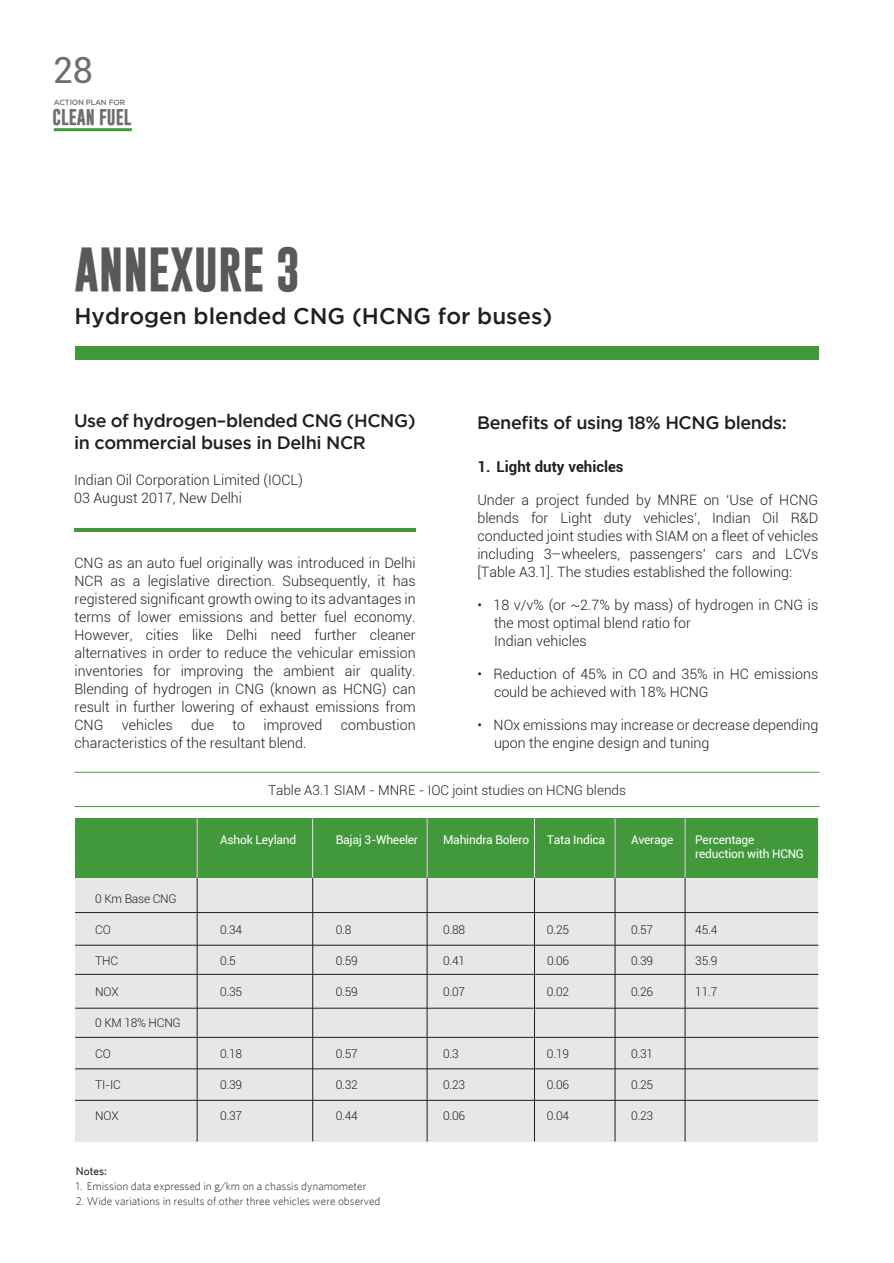
<style>
.page{position:relative;width:894px;height:1263px;background:#fff}
.page>*{position:absolute;margin:0;border:0;box-sizing:border-box;transform-origin:0 0}
.t1{font:700 45px "Gobold";color:#58595b}
.t2{font:36px "Roboto";color:#6d6e71}
.t3{font:500 22.5px "Gotham";color:#231f20}
.t4{font:500 18px/21.6px "Gotham";letter-spacing:-.025em;color:#231f20}
.t5{font:700 16.5px "Gobold";color:#6d6e71}
.t6{font:700 15px "Roboto";color:#231f20}
.t7{font:300 14.25px/18px "Roboto";color:#231f20}
.t8{font:300 13.5px "Roboto";color:#231f20}
.t9{font:300 12px "Roboto";letter-spacing:-.02em;color:#231f20}
.t10{font:12px/14.4px "Roboto";letter-spacing:-.02em;color:#fff}
.t11{font:300 11.25px "Whitney";color:#231f20}
.t12{font:500 11.25px "Whitney";color:#231f20}
.t13{font:500 7.5px "Gotham";letter-spacing:-.025em;color:#6d6e71}
</style>
<div class="page">
<hr style="left:74px;top:528px;width:341px;height:4px;background:#42993b">
<div style="left:75px;top:346px;width:743px;height:14px;background:#42993b"></div>
<div style="left:75px;top:818px;width:742px;height:60px;background:#42993b"></div>
<div style="left:75px;top:878px;width:742px;height:263px;background:#e6e7e8"></div>
<hr style="left:75px;top:912px;width:743px;height:1px;background:#231f20">
<hr style="left:75px;top:945px;width:743px;height:1px;background:#231f20">
<hr style="left:75px;top:974px;width:743px;height:1px;background:#231f20">
<hr style="left:75px;top:1008px;width:743px;height:1px;background:#231f20">
<hr style="left:75px;top:1037px;width:743px;height:1px;background:#231f20">
<hr style="left:75px;top:1068px;width:743px;height:1px;background:#231f20">
<hr style="left:75px;top:1100px;width:743px;height:1px;background:#231f20">
<hr style="left:74px;top:772px;width:745px;height:1px;background:#42993b">
<hr style="left:74px;top:806px;width:745px;height:1px;background:#42993b">
<hr style="left:197px;top:818px;width:1px;height:323px;background:#231f20">
<hr style="left:312px;top:818px;width:1px;height:323px;background:#231f20">
<hr style="left:426px;top:818px;width:1px;height:323px;background:#231f20">
<hr style="left:534px;top:818px;width:1px;height:323px;background:#231f20">
<hr style="left:614px;top:818px;width:1px;height:323px;background:#231f20">
<hr style="left:684px;top:818px;width:1px;height:323px;background:#231f20">
<hr style="left:197px;top:818px;width:1px;height:60px;background:#fff">
<hr style="left:312px;top:818px;width:1px;height:60px;background:#fff">
<hr style="left:426px;top:818px;width:1px;height:60px;background:#fff">
<hr style="left:534px;top:818px;width:1px;height:60px;background:#fff">
<hr style="left:614px;top:818px;width:1px;height:60px;background:#fff">
<hr style="left:684px;top:818px;width:1px;height:60px;background:#fff">
<hr style="left:54px;top:128px;width:78px;height:3px;background:#42993b">
<h2 class="t2" style="left:53px;top:45px;width:42px">28</h2>
<p class="t13" style="left:54px;top:98px;width:73px">ACTION PLAN FOR</p>
<p class="t5" style="left:53px;top:106px;width:80px">CLEAN FUEL</p>
<h1 class="t1" style="left:74px;top:240px;width:227px">ANNEXURE 3</h1>
<h3 class="t3" style="left:74px;top:303px;width:479px">Hydrogen blended CNG (HCNG for buses)</h3>
<p class="t4" style="left:74px;top:409px;width:343px">Use of hydrogen–blended CNG (HCNG) in commercial buses in Delhi NCR</p>
<p class="t7" style="left:74px;top:470px;width:230px">Indian Oil Corporation Limited (IOCL)<br>03 August 2017, New Delhi</p>
<p class="t7" style="left:74px;top:553px;width:342px;text-align:justify">CNG as an auto fuel originally was introduced in Delhi NCR as a legislative direction. Subsequently, it has registered significant growth owing to its advantages in terms of lower emissions and better fuel economy.<br>However, cities like Delhi need further cleaner alternatives in order to reduce the vehicular emission inventories for improving the ambient air quality.<br>Blending of hydrogen in CNG (known as HCNG) can result in further lowering of exhaust emissions from CNG</p>
<p class="t7" style="left:122px;top:715px;width:52px">vehicles</p>
<p class="t7" style="left:191px;top:715px;width:25px">due</p>
<p class="t7" style="left:232px;top:715px;width:14px">to</p>
<p class="t7" style="left:263px;top:715px;width:60px">improved</p>
<p class="t7" style="left:341px;top:715px;width:76px">combustion</p>
<p class="t7" style="left:74px;top:733px;width:233px">characteristics of the resultant blend.</p>
<p class="t4" style="left:477px;top:412px;width:311px">Benefits of using 18% HCNG blends:</p>
<p class="t6" style="left:477px;top:456px;width:148px">1. Light duty vehicles</p>
<p class="t7" style="left:477px;top:490px;width:342px;text-align:justify">Under a project funded by MNRE on ‘Use of HCNG blends for Light duty vehicles’, Indian Oil R&amp;D conducted joint studies with SIAM on a fleet of vehicles including 3–wheelers, passengers’ cars and LCVs [Table A3.1]. The studies established the following:</p>
<p class="t7" style="left:494px;top:595px;width:325px;text-indent:-17px">• 18 v/v% (or ~2.7% by mass) of hydrogen in CNG is the most optimal blend ratio for<br>Indian vehicles</p>
<p class="t7" style="left:494px;top:664px;width:325px;text-indent:-17px">• Reduction of 45% in CO and 35% in HC emissions could be achieved with 18% HCNG</p>
<p class="t7" style="left:494px;top:715px;width:326px;text-indent:-17px">• NOx emissions may increase or decrease depending upon the engine design and tuning</p>
<p class="t8" style="left:268px;top:781px;width:359px">Table A3.1 SIAM - MNRE - IOC joint studies on HCNG blends</p>
<p class="t10" style="left:220px;top:832px;width:78px">Ashok Leyland</p>
<p class="t10" style="left:335px;top:832px;width:84px">Bajaj 3-Wheeler</p>
<p class="t10" style="left:443px;top:832px;width:88px">Mahindra Bolero</p>
<p class="t10" style="left:546px;top:832px;width:60px">Tata Indica</p>
<p class="t10" style="left:630px;top:832px;width:44px">Average</p>
<p class="t10" style="left:695px;top:832px;width:110px">Percentage reduction with HCNG</p>
<p class="t9" style="left:95px;top:891px;width:83px">0 Km Base CNG</p>
<p class="t9" style="left:95px;top:922px;width:17px">CO</p>
<p class="t9" style="left:220px;top:922px;width:24px">0.34</p>
<p class="t9" style="left:335px;top:922px;width:17px">0.8</p>
<p class="t9" style="left:443px;top:922px;width:24px">0.88</p>
<p class="t9" style="left:546px;top:922px;width:24px">0.25</p>
<p class="t9" style="left:630px;top:922px;width:24px">0.57</p>
<p class="t9" style="left:695px;top:922px;width:24px">45.4</p>
<p class="t9" style="left:95px;top:953px;width:24px">THC</p>
<p class="t9" style="left:220px;top:953px;width:17px">0.5</p>
<p class="t9" style="left:335px;top:953px;width:24px">0.59</p>
<p class="t9" style="left:443px;top:953px;width:24px">0.41</p>
<p class="t9" style="left:546px;top:953px;width:24px">0.06</p>
<p class="t9" style="left:630px;top:953px;width:24px">0.39</p>
<p class="t9" style="left:695px;top:953px;width:24px">35.9</p>
<p class="t9" style="left:95px;top:983px;width:25px">NOX</p>
<p class="t9" style="left:220px;top:983px;width:24px">0.35</p>
<p class="t9" style="left:335px;top:983px;width:24px">0.59</p>
<p class="t9" style="left:443px;top:983px;width:24px">0.07</p>
<p class="t9" style="left:546px;top:983px;width:24px">0.02</p>
<p class="t9" style="left:630px;top:983px;width:24px">0.26</p>
<p class="t9" style="left:695px;top:983px;width:24px">11.7</p>
<p class="t9" style="left:95px;top:1014px;width:87px">0 KM 18% HCNG</p>
<p class="t9" style="left:95px;top:1045px;width:17px">CO</p>
<p class="t9" style="left:220px;top:1045px;width:24px">0.18</p>
<p class="t9" style="left:335px;top:1045px;width:24px">0.57</p>
<p class="t9" style="left:443px;top:1045px;width:17px">0.3</p>
<p class="t9" style="left:546px;top:1045px;width:24px">0.19</p>
<p class="t9" style="left:630px;top:1045px;width:24px">0.31</p>
<p class="t9" style="left:95px;top:1076px;width:27px">TI-IC</p>
<p class="t9" style="left:220px;top:1076px;width:24px">0.39</p>
<p class="t9" style="left:335px;top:1076px;width:24px">0.32</p>
<p class="t9" style="left:443px;top:1076px;width:24px">0.23</p>
<p class="t9" style="left:546px;top:1076px;width:24px">0.06</p>
<p class="t9" style="left:630px;top:1076px;width:24px">0.25</p>
<p class="t9" style="left:95px;top:1107px;width:25px">NOX</p>
<p class="t9" style="left:220px;top:1107px;width:24px">0.37</p>
<p class="t9" style="left:335px;top:1107px;width:24px">0.44</p>
<p class="t9" style="left:443px;top:1107px;width:24px">0.06</p>
<p class="t9" style="left:546px;top:1107px;width:24px">0.04</p>
<p class="t9" style="left:630px;top:1107px;width:24px">0.23</p>
<p class="t12" style="left:76px;top:1164px;width:32px">Notes:</p>
<p class="t11" style="left:76px;top:1180px;width:292px">1. Emission data expressed in g/km on a chassis dynamometer</p>
<p class="t11" style="left:76px;top:1195px;width:306px">2. Wide variations in results of other three vehicles were observed</p>
</div>
